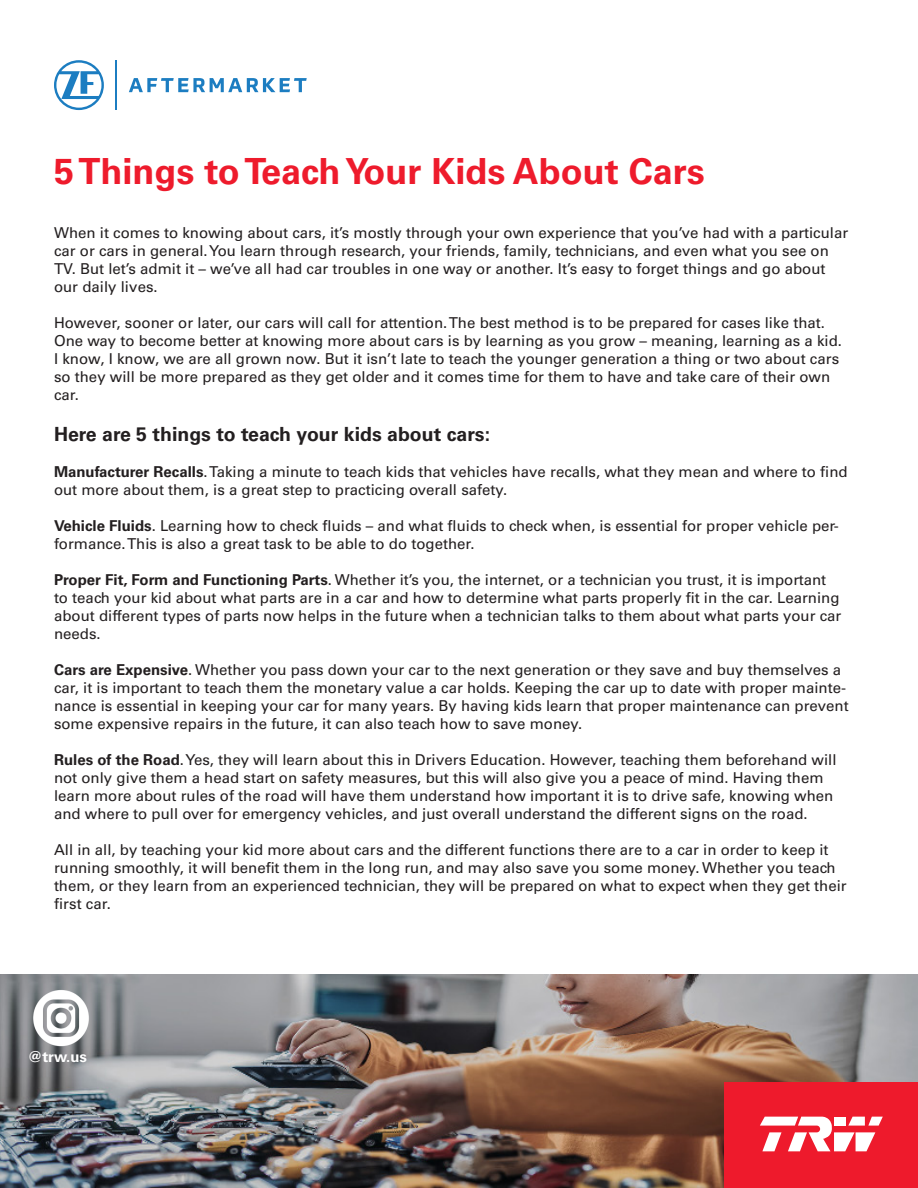
<style>
.page{position:relative;width:918px;height:1188px;background:#fff}
.page>*{position:absolute;margin:0;border:0;box-sizing:border-box;transform-origin:0 0}
.t1{font:700 36px "Univers LT Std";color:#ee1b2c}
.t2{font:700 19.5px "Univers LT Std";color:#231f20}
.t3{font:15px/18px "Univers LT Std";color:#231f20}
.t4{font:700 15px "Univers LT Std";color:#fff}
.s1{font-weight:700}
</style>
<div class="page">
<img style="left:0;top:974px;width:918px;height:214px">
<div style="left:725px;top:1082px;width:193px;height:106px;background:#ee1a2c"></div>
<svg style="left:760px;top:1117px;width:123px;height:34px"></svg>
<hr style="left:116px;top:60px;width:1px;height:50px;background:#1c7dc1">
<svg style="left:129px;top:78px;width:178px;height:14px"></svg>
<svg style="left:54px;top:60px;width:50px;height:50px"></svg>
<img style="left:33px;top:988px;width:56px;height:59px">
<p class="t1" style="left:54px;top:150px;width:652px">5 Things to Teach Your Kids About Cars</p>
<p class="t3" style="left:54px;top:223px;width:796px">When it comes to knowing about cars, it’s mostly through your own experience that you’ve had with a particular car or cars in general. You learn through research, your friends, family, technicians, and even what you see on TV. But let’s admit it – we’ve all had car troubles in one way or another. It’s easy to forget things and go about our daily lives.</p>
<p class="t3" style="left:54px;top:313px;width:790px">However, sooner or later, our cars will call for attention. The best method is to be prepared for cases like that.<br>One way to become better at knowing more about cars is by learning as you grow – meaning, learning as a kid.<br>I know, I know, we are all grown now. But it isn’t late to teach the younger generation a thing or two about cars so they will be more prepared as they get older and it comes time for them to have and take care of their own car.</p>
<p class="t2" style="left:54px;top:423px;width:438px">Here are 5 things to teach your kids about cars:</p>
<p class="t3" style="left:54px;top:463px;width:795px"><span class="s1">Manufacturer Recalls</span>. Taking a minute to teach kids that vehicles have recalls, what they mean and where to find out more about them, is a great step to practicing overall safety.</p>
<p class="t3" style="left:54px;top:517px;width:786px"><span class="s1">Vehicle Fluids</span>. Learning how to check fluids – and what fluids to check when, is essential for proper vehicle per&shy;formance. This is also a great task to be able to do together.</p>
<p class="t3" style="left:54px;top:571px;width:789px"><span class="s1">Proper Fit, Form and Functioning Parts</span>. Whether it’s you, the internet, or a technician you trust, it is important to teach your kid about what parts are in a car and how to determine what parts properly fit in the car. Learning about different types of parts now helps in the future when a technician talks to them about what parts your car needs.</p>
<p class="t3" style="left:54px;top:661px;width:796px"><span class="s1">Cars are Expensive</span>. Whether you pass down your car to the next generation or they save and buy themselves a car, it is important to teach them the monetary value a car holds. Keeping the car up to date with proper mainte&shy;nance is essential in keeping your car for many years. By having kids learn that proper maintenance can prevent some expensive repairs in the future, it can also teach how to save money.</p>
<p class="t3" style="left:54px;top:751px;width:784px"><span class="s1">Rules of the Road</span>. Yes, they will learn about this in Drivers Education. However, teaching them beforehand will not only give them a head start on safety measures, but this will also give you a peace of mind. Having them learn more about rules of the road will have them understand how important it is to drive safe, knowing when and where to pull over for emergency vehicles, and just overall understand the different signs on the road.</p>
<p class="t3" style="left:54px;top:841px;width:794px">All in all, by teaching your kid more about cars and the different functions there are to a car in order to keep it running smoothly, it will benefit them in the long run, and may also save you some money. Whether you teach them, or they learn from an experienced technician, they will be prepared on what to expect when they get their first car.</p>
<p class="t4" style="left:28px;top:1048px;width:61px">@trw.us</p>
</div>
